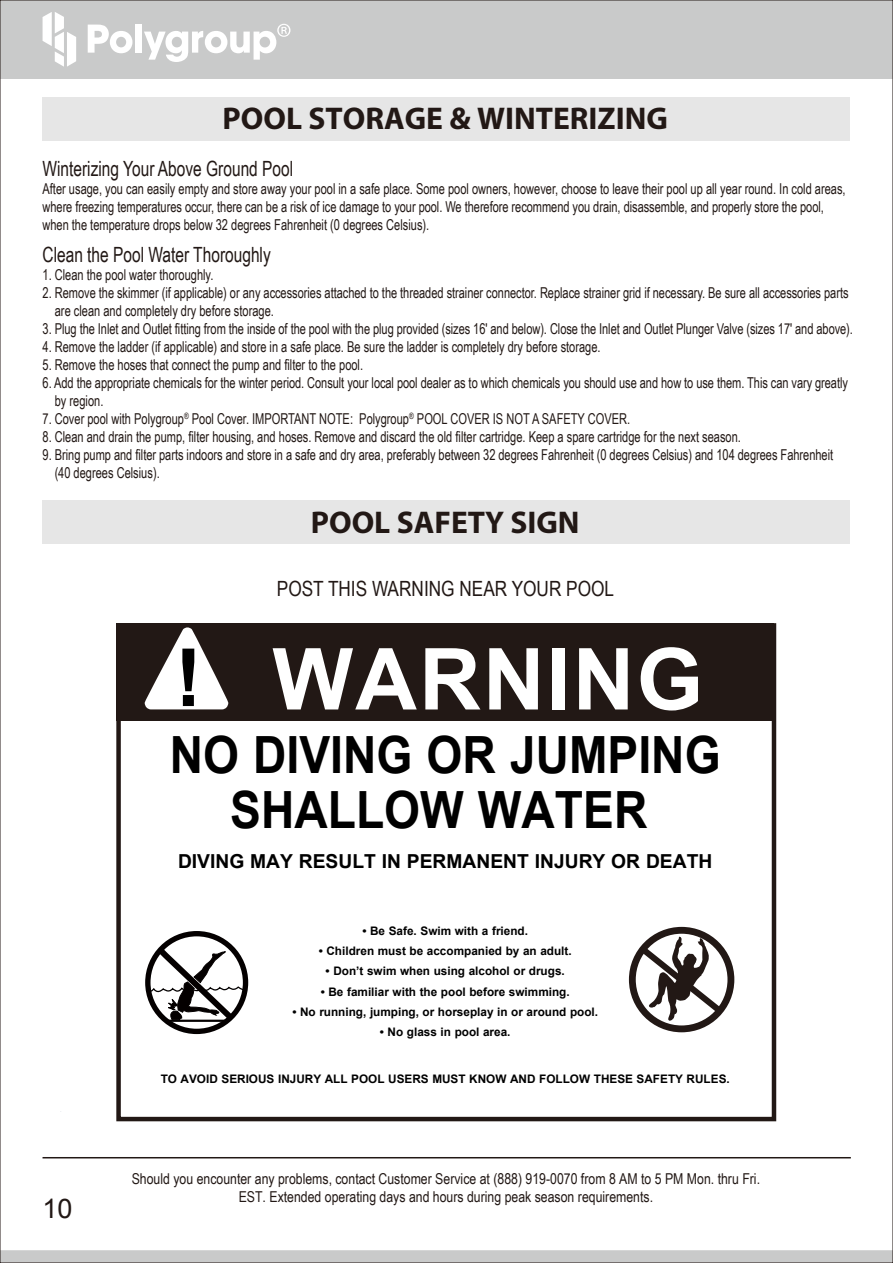
<style>
.page{position:relative;width:893px;height:1263px;background:#fff}
.page>*{position:absolute;margin:0;border:0;box-sizing:border-box;transform-origin:0 0}
.t1{font:700 85.5px "Arial";letter-spacing:.025em;color:#fff}
.t2{font:700 51.3px/55.5px "Arial";color:#000;text-align:center;scale:.9 1}
.t3{font:700 31.5px "Myriad";color:#221815}
.t4{font:27px "Arial";color:#221815}
.t5{font:21px "Arial Narrow";color:#221815;scale:.9 1}
.t6{font:21px "Arial Narrow";color:#221815}
.t7{font:700 19.2px "Arial";color:#000}
.t8{font:15px/18px "Arial Narrow";color:#221815;scale:.9 1}
.t9{font:15px/18px "Arial Narrow";color:#221815;text-align:center}
.t10{font:700 11.7px "Arial";color:#000}
.s1{font-size:80.25px;color:#000}
</style>
<div class="page">
<div style="left:43px;top:97px;width:807px;height:43px;background:#e6e6e6"></div>
<div style="left:43px;top:501px;width:807px;height:43px;background:#e6e6e6"></div>
<div style="left:629px;top:927px;width:105px;height:105px;border:7px solid #221815;border-radius:50%"></div>
<svg style="left:636px;top:937px;width:92px;height:84px"></svg>
<div style="left:116px;top:623px;width:660px;height:498px;border:4px solid #221815"></div>
<div style="left:116px;top:623px;width:658px;height:98px;background:#221815"></div>
<svg style="left:145px;top:627px;width:83px;height:82px"></svg>
<svg style="left:145px;top:931px;width:103px;height:103px"></svg>
<div style="left:0;top:0;width:893px;height:78px;background:#c9caca"></div>
<svg style="left:2px;top:1250px;width:889px;height:11px;background:#cacbcb"></svg>
<hr style="left:43px;top:1157px;width:808px;height:1px;background:#221815">
<svg style="left:43px;top:12px;width:33px;height:55px"></svg>
<svg style="left:88px;top:25px;width:44px;height:28px"></svg>
<div style="left:135px;top:25px;width:7px;height:28px;background:#fff"></div>
<svg style="left:144px;top:24px;width:146px;height:38px"></svg>
<h3 class="t3" style="left:223px;top:103px;width:447px">POOL STORAGE &amp; WINTERIZING</h3>
<h3 class="t5" style="left:43px;top:154px;width:280px">Winterizing Your Above Ground Pool</h3>
<p class="t8" style="left:43px;top:179px;width:894px">After usage, you can easily empty and store away your pool in a safe place. Some pool owners, however, choose to leave their pool up all year round. In cold areas, where freezing temperatures occur, there can be a risk of ice damage to your pool. We therefore recommend you drain, disassemble, and properly store the pool, when the temperature drops below 32 degrees Fahrenheit (0 degrees Celsius).</p>
<h3 class="t5" style="left:43px;top:239px;width:255px">Clean the Pool Water Thoroughly</h3>
<p class="t8" style="left:43px;top:265px;width:191px">1. Clean the pool water thoroughly.</p>
<p class="t8" style="left:55px;top:283px;width:883px;text-indent:-12px">2. Remove the skimmer (if applicable) or any accessories attached to the threaded strainer connector. Replace strainer grid if necessary. Be sure all accessories parts are clean and completely dry before storage.</p>
<p class="t8" style="left:43px;top:319px;width:902px">3. Plug the Inlet and Outlet fitting from the inside of the pool with the plug provided (sizes 16' and below). Close the Inlet and Outlet Plunger Valve (sizes 17' and above).</p>
<p class="t8" style="left:43px;top:337px;width:622px">4. Remove the ladder (if applicable) and store in a safe place. Be sure the ladder is completely dry before storage.</p>
<p class="t8" style="left:43px;top:355px;width:358px">5. Remove the hoses that connect the pump and filter to the pool.</p>
<p class="t8" style="left:55px;top:373px;width:883px;text-indent:-12px">6. Add the appropriate chemicals for the winter period. Consult your local pool dealer as to which chemicals you should use and how to use them. This can vary greatly by region.</p>
<p class="t8" style="left:43px;top:409px;width:655px">7. Cover pool with Polygroup<sup>®</sup> Pool Cover. IMPORTANT NOTE: Polygroup<sup>®</sup> POOL COVER IS NOT A SAFETY COVER.</p>
<p class="t8" style="left:43px;top:427px;width:778px">8. Clean and drain the pump, filter housing, and hoses. Remove and discard the old filter cartridge. Keep a spare cartridge for the next season.</p>
<p class="t8" style="left:55px;top:445px;width:866px;text-indent:-12px">9. Bring pump and filter parts indoors and store in a safe and dry area, preferably between 32 degrees Fahrenheit (0 degrees Celsius) and 104 degrees Fahrenheit (40 degrees Celsius).</p>
<h3 class="t3" style="left:311px;top:506px;width:270px">POOL SAFETY SIGN</h3>
<h3 class="t6" style="left:277px;top:574px;width:339px">POST THIS WARNING NEAR YOUR POOL</h3>
<h1 class="t1" style="left:175px;top:622px;width:529px"><span class="s1">!</span> WARNING</h1>
<h2 class="t2" style="left:170px;top:729px;width:613px">NO DIVING OR JUMPING<br>SHALLOW WATER</h2>
<p class="t7" style="left:178px;top:848px;width:536px">DIVING MAY RESULT IN PERMANENT INJURY OR DEATH</p>
<h3 class="t4" style="left:43px;top:1190px;width:32px">10</h3>
<p class="t10" style="left:362px;top:923px;width:167px">• Be Safe. Swim with a friend.</p>
<p class="t10" style="left:319px;top:943px;width:254px">• Children must be accompanied by an adult.</p>
<p class="t10" style="left:326px;top:963px;width:241px">• Don’t swim when using alcohol or drugs.</p>
<p class="t10" style="left:321px;top:984px;width:250px">• Be familiar with the pool before swimming.</p>
<p class="t10" style="left:292px;top:1004px;width:307px">• No running, jumping, or horseplay in or around pool.</p>
<p class="t10" style="left:380px;top:1024px;width:132px">• No glass in pool area.</p>
<p class="t10" style="left:161px;top:1071px;width:571px">TO AVOID SERIOUS INJURY ALL POOL USERS MUST KNOW AND FOLLOW THESE SAFETY RULES.</p>
<p class="t9" style="left:132px;top:1169px;width:630px">Should you encounter any problems, contact Customer Service at (888) 919-0070 from 8 AM to 5 PM Mon. thru Fri.<br>EST. Extended operating days and hours during peak season requirements.</p>
</div>
